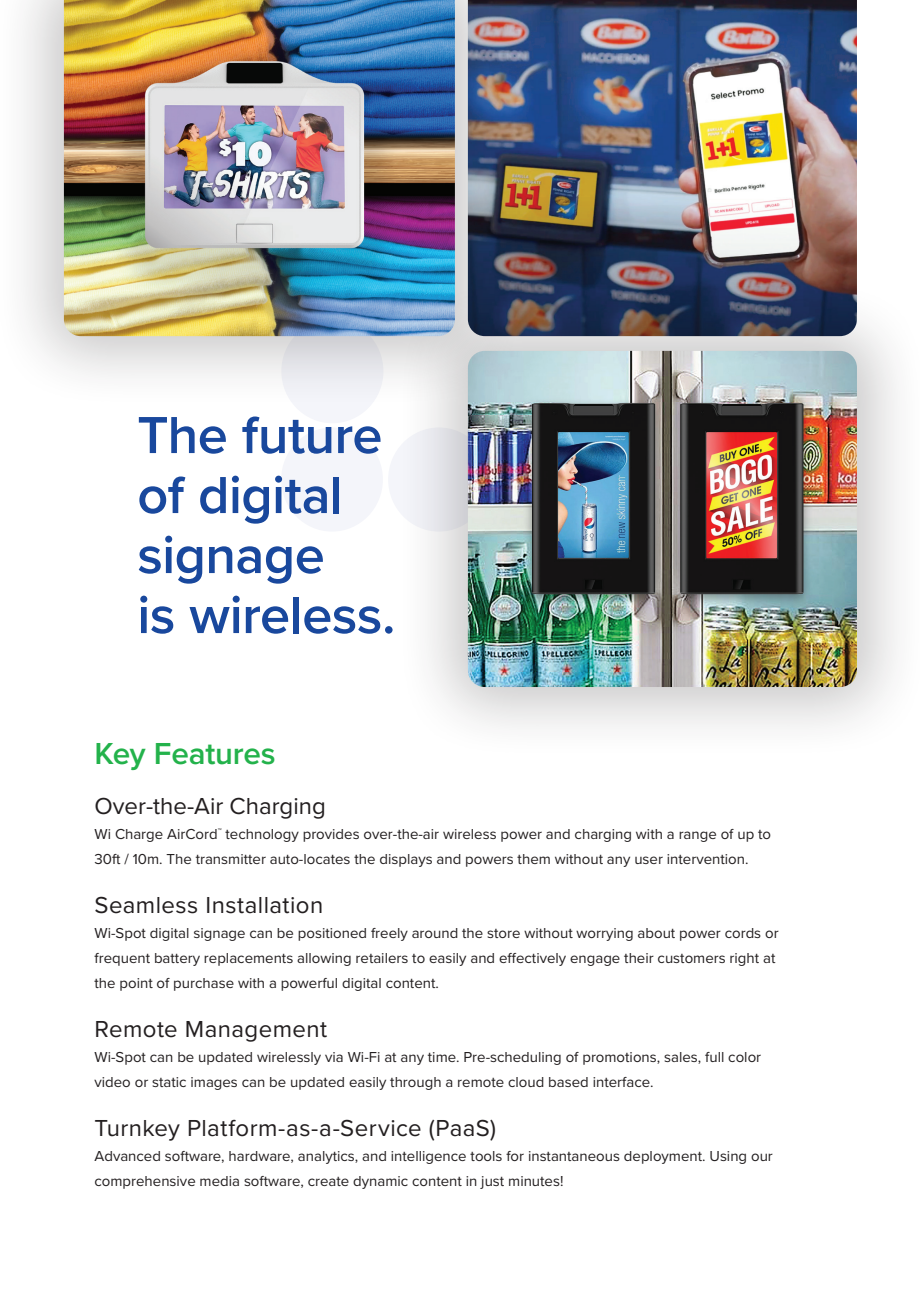
<style>
.page{position:relative;width:920px;height:1290px;background:#fff}
.page>*{position:absolute;margin:0;border:0;box-sizing:border-box;transform-origin:0 0}
.t1{font:600 54px/60px "Proxima Nova";letter-spacing:-.01em;color:#19489d}
.t2{font:600 31.5px "Proxima Nova";letter-spacing:-.005em;color:#23b24b}
.t3{font:24px "Proxima Nova";letter-spacing:.015em;color:#231f20}
.t4{font:15px/24.8px "Proxima Nova";color:#231f20}
</style>
<div class="page">
<div style="left:281px;top:319px;width:102px;height:104px;background:#f4f5fa;border-radius:50%"></div>
<div style="left:388px;top:427px;width:102px;height:105px;background:#f4f5fa;border-radius:50%"></div>
<div style="left:281px;top:427px;width:102px;height:105px;background:#f4f5fa;border-radius:50%"></div>
<img style="left:528px;top:0;width:329px;height:278px">
<div style="left:0;top:0;width:528px;height:409px;background:#231f20;opacity:.25"></div>
<img style="left:64px;top:0;width:391px;height:336px">
<div style="left:395px;top:278px;width:525px;height:482px;background:#231f20;opacity:.25"></div>
<img style="left:468px;top:351px;width:389px;height:336px">
<h1 class="t1" style="left:137px;top:403px;width:260px">The future of digital signage<br>is wireless.</h1>
<h2 class="t2" style="left:94px;top:730px;width:183px">Key Features</h2>
<h3 class="t3" style="left:94px;top:788px;width:233px">Over-the-Air Charging</h3>
<p class="t4" style="left:94px;top:821px;width:678px">Wi Charge AirCord<sup>™</sup> technology provides over-the-air wireless power and charging with a range of up to<br>30ft / 10m. The transmitter auto-locates the displays and powers them without any user intervention.</p>
<h3 class="t3" style="left:94px;top:887px;width:230px">Seamless Installation</h3>
<p class="t4" style="left:94px;top:920px;width:686px">Wi-Spot digital signage can be positioned freely around the store without worrying about power cords or frequent battery replacements allowing retailers to easily and effectively engage their customers right at the point of purchase with a powerful digital content.</p>
<h3 class="t3" style="left:94px;top:1011px;width:234px">Remote Management</h3>
<p class="t4" style="left:94px;top:1044px;width:668px">Wi-Spot can be updated wirelessly via Wi-Fi at any time. Pre-scheduling of promotions, sales, full color video or static images can be updated easily through a remote cloud based interface.</p>
<h3 class="t3" style="left:94px;top:1110px;width:403px">Turnkey Platform-as-a-Service (PaaS)</h3>
<p class="t4" style="left:95px;top:1143px;width:680px">Advanced software, hardware, analytics, and intelligence tools for instantaneous deployment. Using our comprehensive media software, create dynamic content in just minutes!</p>
</div>
